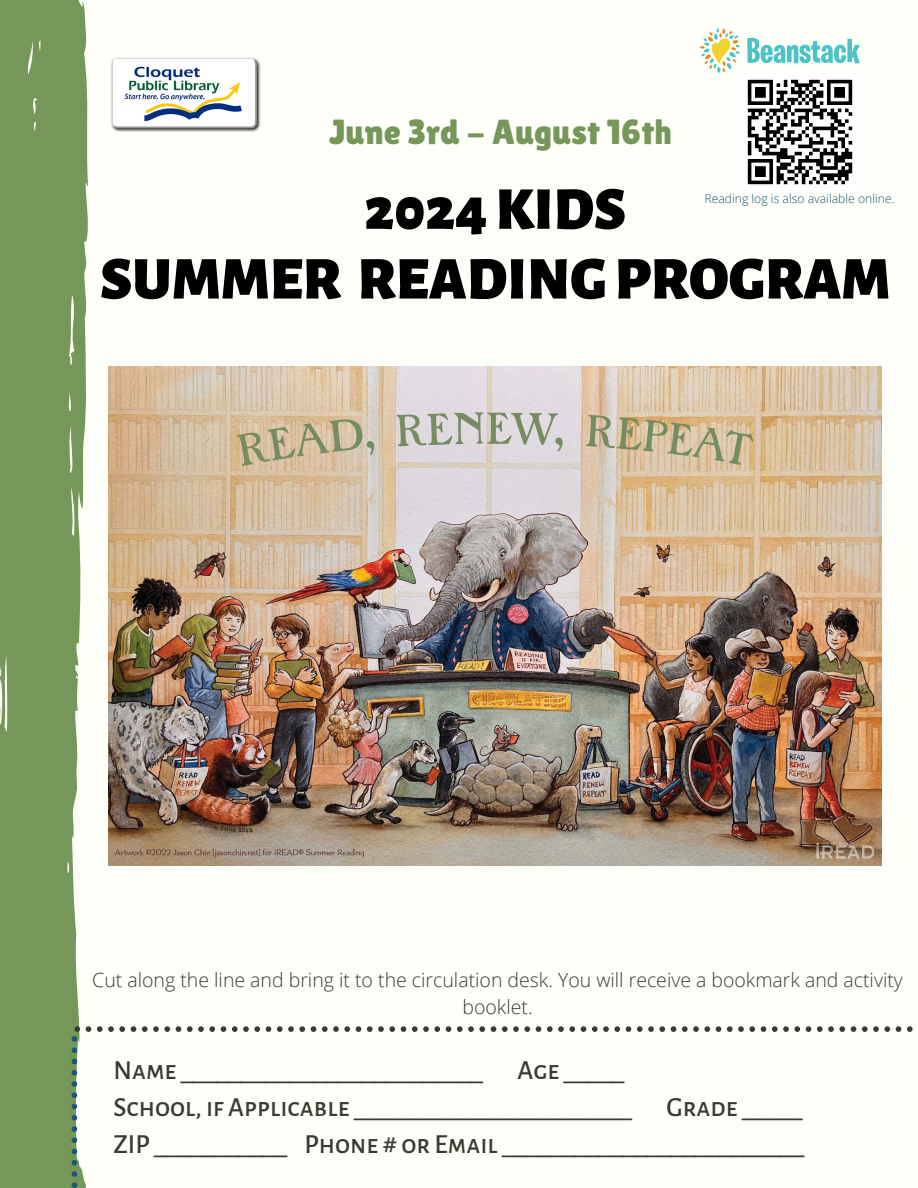
<style>
.page{position:relative;width:918px;height:1188px;background:#fffff9}
.page>*{position:absolute;margin:0;border:0;box-sizing:border-box;transform-origin:0 0}
.t1{font:900 60.75px/69.8px "Alegreya Sans SC";color:#000;text-align:center}
.t2{font:34.8px "Lilita One";letter-spacing:.005em;color:#76975a}
.t3{font:500 27px/37.2px "Alegreya Sans SC";color:#363c30;text-align:right}
.t4{font:300 19.5px/27px "Open Sans";color:#363c30;text-align:center}
.t5{font:300 12.15px "Open Sans";color:#1d5777}
</style>
<div class="page">
<img style="left:111px;top:58px;width:150px;height:73px">
<svg style="left:0;top:0;width:88px;height:1188px;background:#809f66"></svg>
<svg style="left:72px;top:1026px;width:841px;height:162px"></svg>
<img style="left:701px;top:29px;width:158px;height:44px">
<img style="left:740px;top:72px;width:119px;height:113px">
<img style="left:108px;top:366px;width:773px;height:500px">
<p class="t2" style="left:329px;top:112px;width:344px">June 3rd - August 16th</p>
<h1 class="t1" style="left:100px;top:176px;width:792px">2024KIDS<br>SUMMER READINGPROGRAM</h1>
<h2 class="t5" style="left:704px;top:190px;width:192px">Reading log is also available online.</h2>
<h4 class="t4" style="left:92px;top:966px;width:812px">Cut along the line and bring it to the circulation desk. You will receive a bookmark and activity booklet.</h4>
<p class="t3" style="left:113px;top:1052px;width:371px">Name _________________________</p>
<p class="t3" style="left:113px;top:1052px;width:520px">Age _____<br>School, if Applicable _______________________</p>
<p class="t3" style="left:113px;top:1089px;width:692px">Grade _____<br>ZIP ___________ Phone # or Email _________________________</p>
</div>
